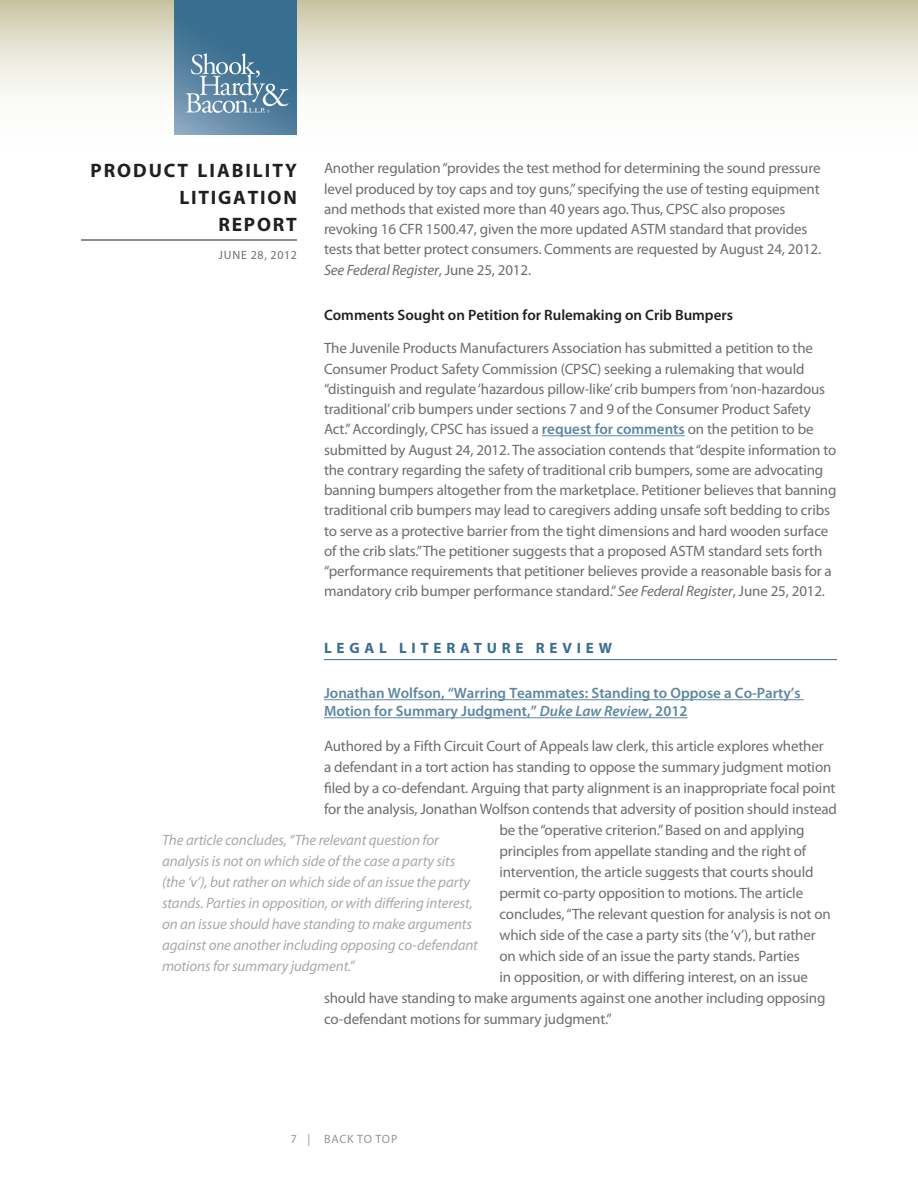
<style>
.page{position:relative;width:918px;height:1188px;background:#fff}
.page>*{position:absolute;margin:0;border:0;box-sizing:border-box;transform-origin:0 0}
.t1{font:700 19.5px/27px "Myriad Pro";letter-spacing:.095em;color:#231f20;text-align:right}
.Body{font:15px/20.2px "Myriad Pro";letter-spacing:-.01em;color:#6c6d70}
.PullQuote{font:italic 15px/21px "Myriad Pro";letter-spacing:-.01em;color:#a8a9ad}
.Subhead{font:600 15px/18px "Myriad Pro";color:#5c87a1}
.Subhead-2{font:600 15px "Myriad Pro";color:#231f20}
.Head{font:700 15px "Myriad Pro";letter-spacing:.32em;color:#386e8f}
.t2{font:12px "Myriad Pro";letter-spacing:.05em;color:#6c6d70}
.t3{font:12px "Myriad Pro";letter-spacing:.06em;color:#939598}
.s1{font-style:italic}
.s2{font-weight:600;color:#5c87a1}
</style>
<div class="page">
<svg style="left:0;top:0;width:918px;height:135px"></svg>
<hr style="left:81px;top:240px;width:216px;height:1px;background:#231f20">
<img style="left:175px;top:0;width:122px;height:135px">
<hr style="left:542px;top:435px;width:143px;height:1px;background:#5c87a1">
<hr style="left:324px;top:659px;width:513px;height:1px;background:#386e8f">
<hr style="left:324px;top:699px;width:480px;height:1px;background:#5c87a1">
<hr style="left:324px;top:717px;width:363px;height:1px;background:#5c87a1">
<h1 class="t1" style="left:90px;top:156px;width:208px">PRODUCT LIABILITY<br>LITIGATION<br>REPORT</h1>
<p class="t2" style="left:218px;top:248px;width:80px">JUNE 28, 2012</p>
<p class="Body" style="left:324px;top:158px;width:499px">Another regulation “provides the test method for determining the sound pressure level produced by toy caps and toy guns,” specifying the use of testing equipment and methods that existed more than 40 years ago. Thus, CPSC also proposes revoking 16 CFR 1500.47, given the more updated ASTM standard that provides tests that better protect consumers. Comments are requested by August 24, 2012.<br><span class="s1">See Federal Register</span>, June 25, 2012.</p>
<p class="Subhead-2" style="left:324px;top:305px;width:411px">Comments Sought on Petition for Rulemaking on Crib Bumpers</p>
<p class="Body" style="left:324px;top:338px;width:514px">The Juvenile Products Manufacturers Association has submitted a petition to the Consumer Product Safety Commission (CPSC) seeking a rulemaking that would “distinguish and regulate ‘hazardous pillow-like’ crib bumpers from ‘non-hazardous traditional’ crib bumpers under sections 7 and 9 of the Consumer Product Safety Act.” Accordingly, CPSC has issued a <span class="s2">request for comments</span> on the petition to be submitted by August 24, 2012. The association contends that “despite information to the contrary regarding the safety of traditional crib bumpers, some are advocating banning bumpers altogether from the marketplace. Petitioner believes that banning traditional crib bumpers may lead to caregivers adding unsafe soft bedding to cribs to serve as a protective barrier from the tight dimensions and hard wooden surface of the crib slats.” The petitioner suggests that a proposed ASTM standard sets forth “performance requirements that petitioner believes provide a reasonable basis for a mandatory crib bumper performance standard.” <span class="s1">See Federal Register</span>, June 25, 2012.</p>
<p class="Head" style="left:324px;top:638px;width:289px">LEGAL LITERATURE REVIEW</p>
<p class="Subhead" style="left:324px;top:684px;width:478px">Jonathan Wolfson, “Warring Teammates: Standing to Oppose a Co-Party’s<br>Motion for Summary Judgment,” <span class="s1">Duke Law Review</span>, 2012</p>
<p class="Body" style="left:324px;top:735px;width:501px">Authored by a Fifth Circuit Court of Appeals law clerk, this article explores whether</p>
<p class="Body" style="left:324px;top:756px;width:509px">a defendant in a tort action has standing to oppose the summary judgment motion</p>
<p class="Body" style="left:324px;top:777px;width:513px">filed by a co-defendant. Arguing that party alignment is an inappropriate focal point</p>
<p class="Body" style="left:324px;top:798px;width:515px">for the analysis, Jonathan Wolfson contends that adversity of position should instead</p>
<p class="Body" style="left:500px;top:819px;width:307px">be the “operative criterion.” Based on and applying</p>
<p class="Body" style="left:500px;top:840px;width:308px">principles from appellate standing and the right of</p>
<p class="Body" style="left:500px;top:861px;width:316px">intervention, the article suggests that courts should</p>
<p class="Body" style="left:500px;top:882px;width:305px">permit co-party opposition to motions. The article</p>
<p class="Body" style="left:500px;top:903px;width:333px">concludes, “The relevant question for analysis is not on</p>
<p class="Body" style="left:500px;top:924px;width:318px">which side of the case a party sits (the ‘v’), but rather</p>
<p class="Body" style="left:500px;top:945px;width:302px">on which side of an issue the party stands. Parties</p>
<p class="Body" style="left:500px;top:966px;width:310px">in opposition, or with differing interest, on an issue</p>
<p class="Body" style="left:324px;top:987px;width:503px">should have standing to make arguments against one another including opposing</p>
<p class="Body" style="left:324px;top:1008px;width:289px">co-defendant motions for summary judgment.”</p>
<p class="PullQuote" style="left:162px;top:830px;width:318px">The article concludes, “The relevant question for analysis is not on which side of the case a party sits (the ‘v’), but rather on which side of an issue the party stands. Parties in opposition, or with differing interest, on an issue should have standing to make arguments against one another including opposing co-defendant motions for summary judgment.”</p>
<p class="t3" style="left:291px;top:1132px;width:108px">7 | BACK TO TOP</p>
</div>
